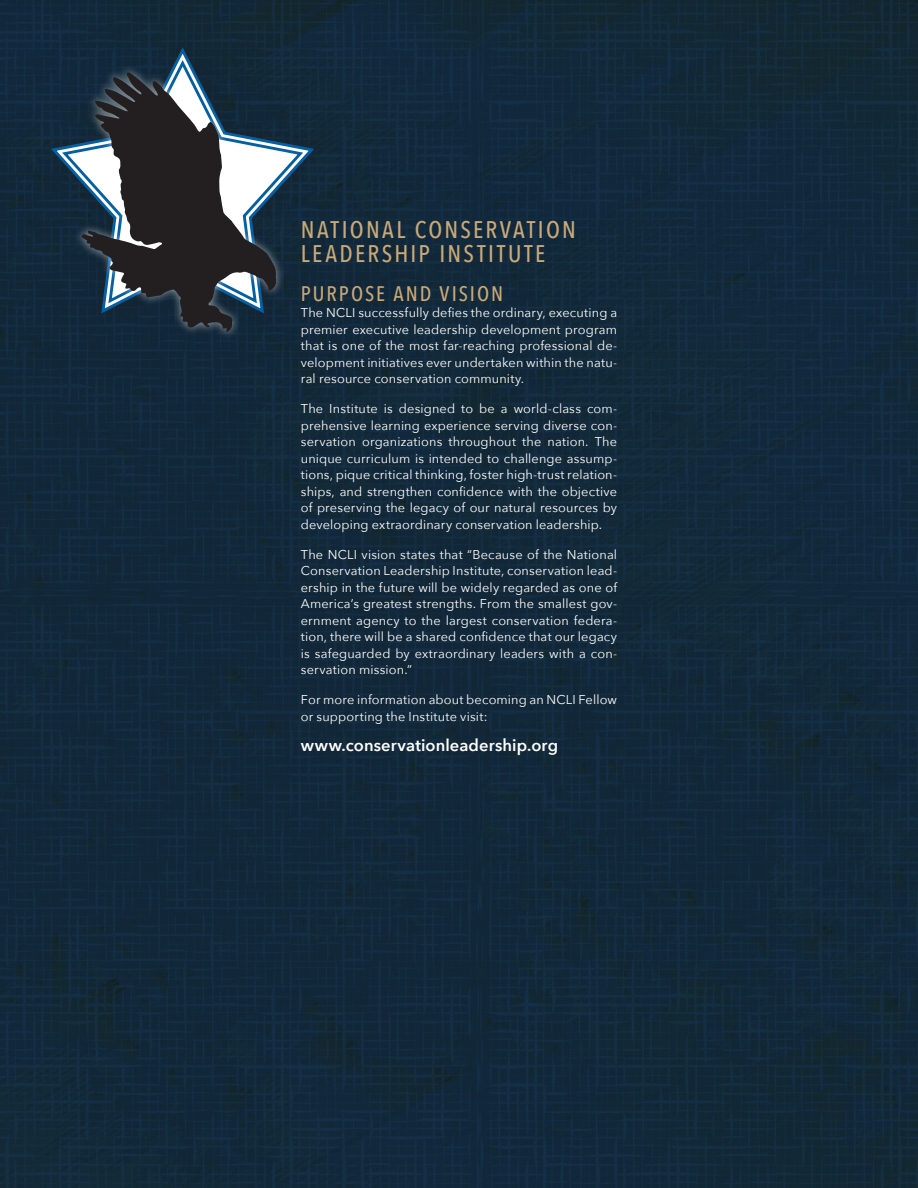
<style>
.page{position:relative;width:918px;height:1188px;background:#122839}
.page>*{position:absolute;margin:0;border:0;box-sizing:border-box;transform-origin:0 0}
.t1{font:500 24px/24px "Avenir Next Condensed";letter-spacing:.095em;color:#caa977}
.t2{font:500 21px "Avenir Next Condensed";letter-spacing:.095em;color:#caa977}
.t3{font:600 16.5px "Avenir Next";letter-spacing:.005em;color:#fff}
.t4{font:12.75px/16.5px "Avenir Next";letter-spacing:.01em;color:#fff;text-align:justify}
</style>
<div class="page">
<svg style="left:48px;top:44px;width:269px;height:272px"></svg>
<svg style="left:59px;top:59px;width:247px;height:247px"></svg>
<div style="left:73px;top:64px;width:212px;height:277px;background:#fff;opacity:.5"></div>
<svg style="left:82px;top:72px;width:195px;height:260px"></svg>
<h1 class="t1" style="left:301px;top:217px;width:277px">NATIONAL CONSERVATION<br>LEADERSHIP INSTITUTE</h1>
<h2 class="t2" style="left:301px;top:281px;width:204px">PURPOSE AND VISION</h2>
<p class="t4" style="left:301px;top:304px;width:318px">The NCLI successfully defies the ordinary, executing a premier executive leadership development program that is one of the most far-reaching professional de&shy;velopment initiatives ever undertaken within the natu&shy;ral resource conservation community.</p>
<p class="t4" style="left:301px;top:400px;width:318px">The Institute is designed to be a world-class com&shy;prehensive learning experience serving diverse con&shy;servation organizations throughout the nation. The unique curriculum is intended to challenge assump&shy;tions, pique critical thinking, foster high-trust relation&shy;ships, and strengthen confidence with the objective of preserving the legacy of our natural resources by developing extraordinary conservation leadership.</p>
<p class="t4" style="left:301px;top:546px;width:318px">The NCLI vision states that “Because of the National Conservation Leadership Institute, conservation lead&shy;ership in the future will be widely regarded as one of America’s greatest strengths. From the smallest gov&shy;ernment agency to the largest conservation federa&shy;tion, there will be a shared confidence that our legacy is safeguarded by extraordinary leaders with a con&shy;servation mission.”</p>
<p class="t4" style="left:301px;top:691px;width:318px">For more information about becoming an NCLI Fellow or supporting the Institute visit:</p>
<p class="t3" style="left:301px;top:731px;width:259px">www.conservationleadership.org</p>
</div>
